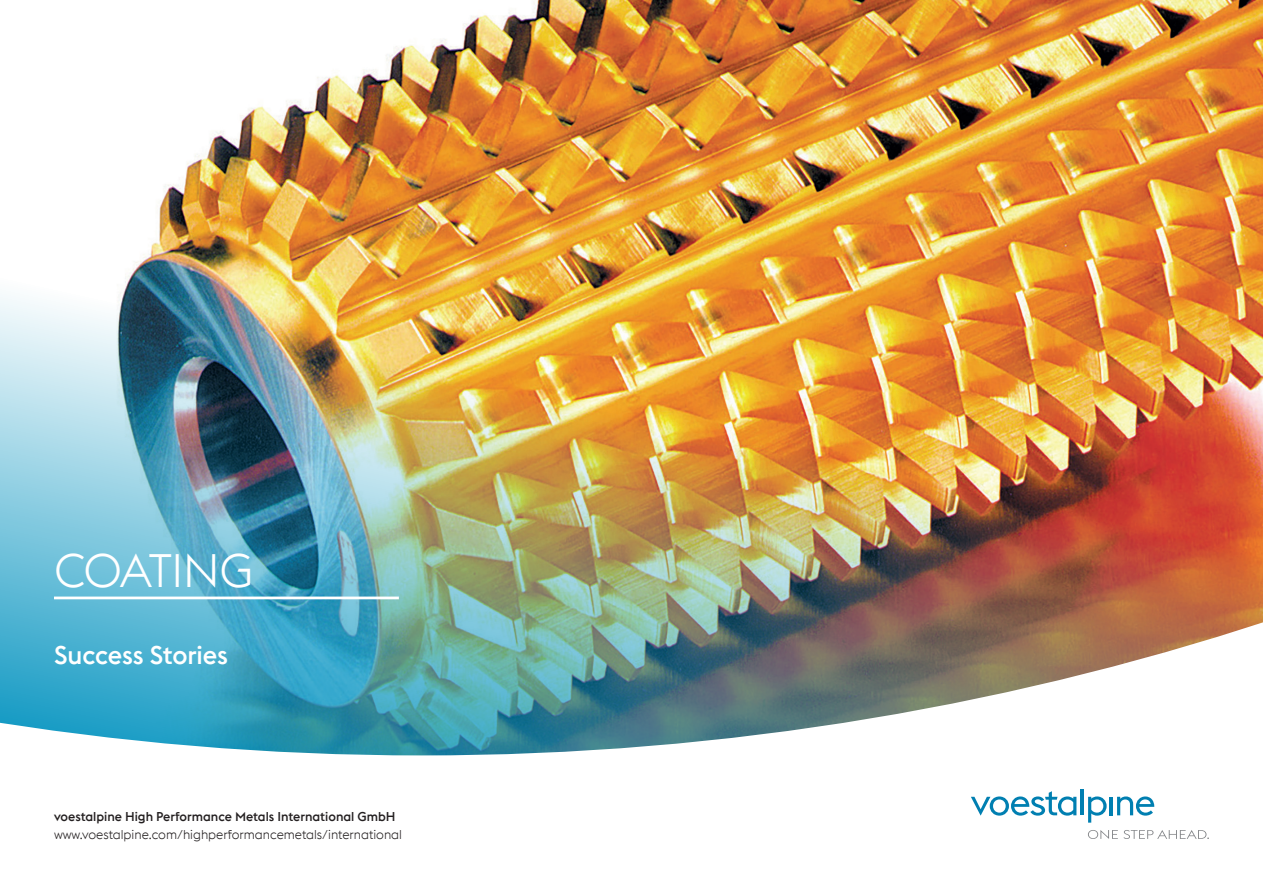
<style>
.page{position:relative;width:1263px;height:893px;background:#fff}
.page>*{position:absolute;margin:0;border:0;box-sizing:border-box;transform-origin:0 0}
.t1{font:300 46.8px "voestalpine";letter-spacing:-.03em;color:#fff}
.t2{font:500 25.5px "voestalpine";letter-spacing:-.01em;color:#fff}
.t3{font:300 12.75px "voestalpine";color:#231f20}
.t4{font:500 12.75px "voestalpine";color:#231f20}
</style>
<div class="page">
<img style="left:159px;top:0;width:1104px;height:224px">
<img style="left:0;top:224px;width:1263px;height:388px">
<img style="left:0;top:612px;width:1263px;height:204px">
<svg style="left:971px;top:791px;width:105px;height:25px"></svg>
<hr style="left:1081px;top:789px;width:3px;height:26px;background:#007fb1">
<svg style="left:1088px;top:796px;width:19px;height:27px"></svg>
<hr style="left:1109px;top:797px;width:4px;height:18px;background:#007fb1">
<svg style="left:1117px;top:796px;width:37px;height:20px"></svg>
<svg style="left:1088px;top:830px;width:121px;height:9px"></svg>
<hr style="left:54px;top:597px;width:345px;height:2px;background:#fff">
<p class="t1" style="left:54px;top:544px;width:201px">COATING</p>
<p class="t2" style="left:54px;top:639px;width:175px">Success Stories</p>
<p class="t4" style="left:54px;top:809px;width:343px">voestalpine High Performance Metals International GmbH</p>
<p class="t3" style="left:54px;top:827px;width:350px">www.voestalpine.com/highperformancemetals/international</p>
</div>
